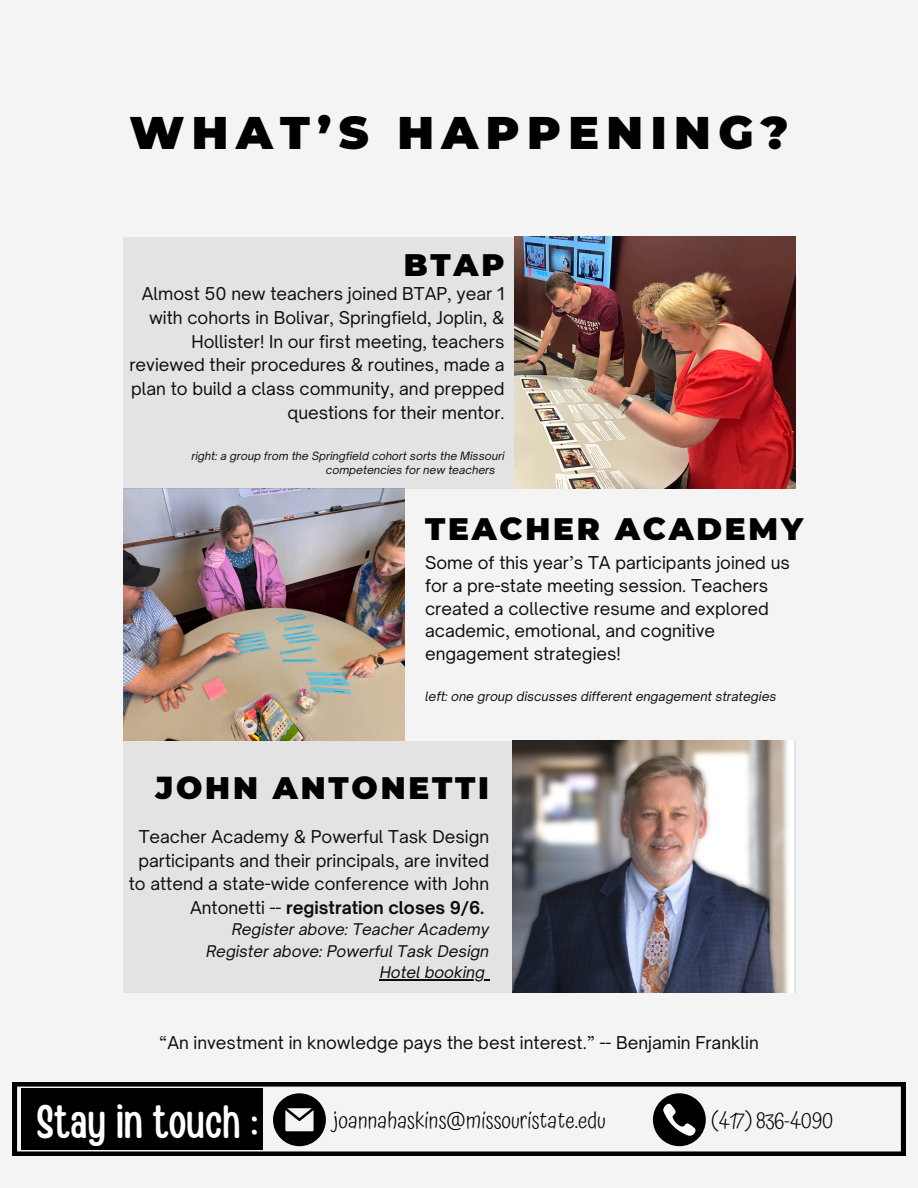
<style>
.page{position:relative;width:918px;height:1188px;background:#f4f4f4}
.page>*{position:absolute;margin:0;border:0;box-sizing:border-box;transform-origin:0 0}
.t1{font:46.8px "Handy Casual Condensed";color:#fff}
.t2{font:900 45.6px "Montserrat";letter-spacing:.165em;color:#000}
.t3{font:900 31.05px "Montserrat";letter-spacing:.09em;color:#000}
.t4{font:300 22.5px "Atma";color:#000}
.t5{font:16.95px/23.7px "Open Sauce One";color:#0e0b0c;text-align:right}
.t6{font:italic 15.45px/21.3px "Open Sauce One";color:#0e0b0c;text-align:right}
.t7{font:italic 12.45px "Open Sauce One";color:#0e0b0c}
.t8{font:italic 10.95px/14.5px "Open Sauce One";color:#0e0b0c}
.s1{font-weight:700}
</style>
<div class="page">
<img style="left:123px;top:489px;width:281px;height:252px">
<div style="left:123px;top:237px;width:672px;height:252px;background:#e3e3e3"></div>
<img style="left:514px;top:237px;width:281px;height:252px">
<div style="left:123px;top:741px;width:672px;height:252px;background:#e3e3e3"></div>
<img style="left:513px;top:741px;width:281px;height:252px">
<svg style="left:13px;top:1082px;width:892px;height:74px"></svg>
<div style="left:21px;top:1088px;width:242px;height:62px;background:#000"></div>
<svg style="left:273px;top:1093px;width:53px;height:53px"></svg>
<div style="left:653px;top:1093px;width:53px;height:53px;background:#000;border-radius:50%"></div>
<svg style="left:663px;top:1103px;width:33px;height:33px"></svg>
<hr style="left:380px;top:979px;width:105px;height:1px;background:#0e0b0c">
<p class="t2" style="left:129px;top:105px;width:661px">WHAT’S HAPPENING?</p>
<h3 class="t3" style="left:404px;top:246px;width:102px">BTAP</h3>
<h5 class="t5" style="left:129px;top:282px;width:377px">Almost 50 new teachers joined BTAP, year 1 with cohorts in Bolivar, Springfield, Joplin, &amp; Hollister! In our first meeting, teachers reviewed their procedures &amp; routines, made a plan to build a class community, and prepped questions for their mentor.</h5>
<h6 class="t8" style="left:326px;top:448px;width:180px;text-indent:-134px">right: a group from the Springfield cohort sorts the Missouri competencies for new teachers</h6>
<h5 class="t3" style="left:425px;top:510px;width:380px">TEACHER ACADEMY</h5>
<h5 class="t5" style="left:425px;top:551px;width:366px;line-height:22.8px;text-align:left">Some of this year’s TA participants joined us for a pre-state meeting session. Teachers created a collective resume and explored academic, emotional, and cognitive engagement strategies!</h5>
<h2 class="t7" style="left:425px;top:688px;width:353px">left: one group discusses different engagement strategies</h2>
<h4 class="t3" style="left:156px;top:769px;width:335px">JOHN ANTONETTI</h4>
<h4 class="t5" style="left:129px;top:825px;width:362px">Teacher Academy &amp; Powerful Task Design participants and their principals, are invited to attend a state-wide conference with John Antonetti -- <span class="s1">registration closes 9/6.</span></h4>
<h4 class="t6" style="left:206px;top:919px;width:285px">Register above: Teacher Academy<br>Register above: Powerful Task Design</h4>
<p class="t6" style="left:380px;top:961px;width:107px">Hotel booking</p>
<h3 class="t5" style="left:159px;top:1031px;width:601px">“An investment in knowledge pays the best interest.” -- Benjamin Franklin</h3>
<h1 class="t1" style="left:37px;top:1091px;width:222px">Stay in touch :</h1>
<h3 class="t4" style="left:334px;top:1108px;width:274px">joannahaskins@missouristate.edu</h3>
<h5 class="t4" style="left:711px;top:1107px;width:123px">(417) 836-4090</h5>
</div>
